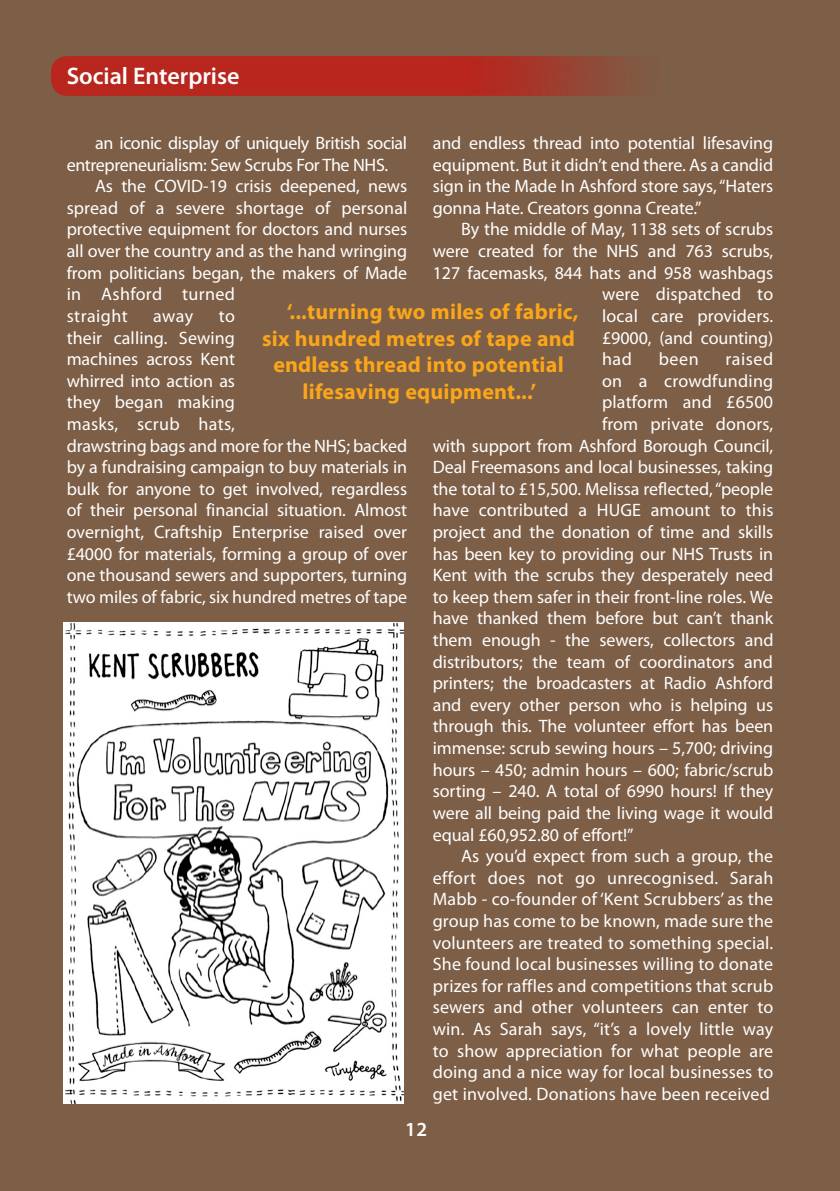
<style>
.page{position:relative;width:840px;height:1191px;background:#fff}
.page>*{position:absolute;margin:0;border:0;box-sizing:border-box;transform-origin:0 0}
.t1{font:600 24px "Myriad Pro";color:#fff}
.t2{font:700 22px "Myriad Pro";letter-spacing:.01em;color:#faa61a}
.t3{font:600 20px "Myriad Pro";color:#fff}
.t4{font:18px/21.6px "Myriad Pro";letter-spacing:-.005em;color:#fff}
.t5{font:18px "Myriad Pro";letter-spacing:.02em;color:#fff}
.t6{font:18px "Myriad Pro";letter-spacing:.015em;color:#fff}
</style>
<div class="page">
<div style="left:0;top:0;width:839px;height:1191px;background:#7d5e46"></div>
<img style="left:51px;top:56px;width:570px;height:40px">
<img style="left:63px;top:622px;width:340px;height:481px">
<h1 class="t1" style="left:67px;top:60px;width:174px">Social Enterprise</h1>
<p class="t4" style="left:67px;top:132px;width:342px;text-indent:28px">an iconic display of uniquely British social entrepreneurialism: Sew Scrubs For The NHS.</p>
<p class="t4" style="left:67px;top:175px;width:342px;text-indent:28px">As the COVID-19 crisis deepened, news spread of a severe shortage of personal protective equipment for doctors and nurses all over the country and as the hand wringing from politicians began, the makers of Made in Ashford turned<br>straight</p>
<p class="t4" style="left:432px;top:132px;width:342px;text-align:justify">and endless thread into potential lifesaving equipment. But it didn’t end there. As a candid sign in the Made In Ashford store says, “Haters gonna Hate. Creators gonna Create.”</p>
<p class="t4" style="left:461px;top:218px;width:313px">By the middle of May, 1138 sets of scrubs</p>
<p class="t4" style="left:432px;top:240px;width:342px">were created for the NHS and 763 scrubs,</p>
<p class="t4" style="left:432px;top:261px;width:342px">127 facemasks, 844 hats and 958 washbags</p>
<p class="t6" style="left:601px;top:283px;width:173px">were dispatched to</p>
<p class="t4" style="left:601px;top:305px;width:173px">local care providers.</p>
<p class="t4" style="left:601px;top:326px;width:173px">£9000, (and counting)</p>
<p class="t4" style="left:601px;top:348px;width:31px">had</p>
<p class="t4" style="left:658px;top:348px;width:41px">been</p>
<p class="t4" style="left:725px;top:348px;width:49px">raised</p>
<p class="t6" style="left:601px;top:369px;width:173px">on a crowdfunding</p>
<p class="t4" style="left:601px;top:391px;width:172px">platform and £6500</p>
<p class="t4" style="left:601px;top:413px;width:172px">from private donors,</p>
<p class="t4" style="left:432px;top:434px;width:342px">with support from Ashford Borough Council,</p>
<p class="t4" style="left:432px;top:456px;width:342px">Deal Freemasons and local businesses, taking</p>
<p class="t4" style="left:432px;top:477px;width:342px">the total to £15,500. Melissa reflected, “people</p>
<p class="t4" style="left:432px;top:499px;width:342px">have contributed a HUGE amount to this</p>
<p class="t4" style="left:432px;top:521px;width:342px">project and the donation of time and skills</p>
<p class="t4" style="left:432px;top:542px;width:342px">has been key to providing our NHS Trusts in</p>
<p class="t4" style="left:432px;top:564px;width:342px">Kent with the scrubs they desperately need</p>
<p class="t4" style="left:432px;top:585px;width:342px">to keep them safer in their front-line roles. We</p>
<p class="t4" style="left:432px;top:607px;width:342px">have thanked them before but can’t thank</p>
<p class="t4" style="left:432px;top:629px;width:342px">them enough - the sewers, collectors and</p>
<p class="t4" style="left:432px;top:650px;width:341px">distributors; the team of coordinators and</p>
<p class="t4" style="left:432px;top:672px;width:342px">printers; the broadcasters at Radio Ashford</p>
<p class="t4" style="left:432px;top:693px;width:342px">and every other person who is helping us</p>
<p class="t4" style="left:432px;top:715px;width:342px">through this. The volunteer effort has been</p>
<p class="t4" style="left:432px;top:737px;width:342px">immense: scrub sewing hours – 5,700; driving</p>
<p class="t4" style="left:432px;top:758px;width:342px">hours – 450; admin hours – 600; fabric/scrub</p>
<p class="t4" style="left:432px;top:780px;width:342px">sorting – 240. A total of 6990 hours! If they</p>
<p class="t4" style="left:432px;top:801px;width:342px">were all being paid the living wage it would</p>
<p class="t4" style="left:432px;top:823px;width:202px">equal £60,952.80 of effort!”</p>
<p class="t4" style="left:461px;top:845px;width:313px">As you’d expect from such a group, the</p>
<p class="t5" style="left:432px;top:866px;width:342px">effort does not go unrecognised. Sarah</p>
<p class="t4" style="left:432px;top:888px;width:342px">Mabb - co-founder of ‘Kent Scrubbers’ as the</p>
<p class="t4" style="left:432px;top:909px;width:342px">group has come to be known, made sure the</p>
<p class="t4" style="left:432px;top:931px;width:342px">volunteers are treated to something special.</p>
<p class="t4" style="left:432px;top:953px;width:342px">She found local businesses willing to donate</p>
<p class="t4" style="left:432px;top:974px;width:342px">prizes for raffles and competitions that scrub</p>
<p class="t4" style="left:432px;top:996px;width:342px">sewers and other volunteers can enter to</p>
<p class="t4" style="left:432px;top:1017px;width:342px">win. As Sarah says, “it’s a lovely little way</p>
<p class="t4" style="left:432px;top:1039px;width:342px">to show appreciation for what people are</p>
<p class="t4" style="left:432px;top:1061px;width:342px">doing and a nice way for local businesses to</p>
<p class="t4" style="left:432px;top:1082px;width:338px">get involved. Donations have been received</p>
<p class="t2" style="left:286px;top:297px;width:293px">‘...turning two miles of fabric,</p>
<p class="t2" style="left:262px;top:324px;width:314px">six hundred metres of tape and</p>
<p class="t2" style="left:273px;top:350px;width:292px">endless thread into potential</p>
<p class="t2" style="left:302px;top:377px;width:235px">lifesaving equipment...’</p>
<p class="t4" style="left:67px;top:305px;width:342px;text-indent:152px">to<br>their calling. Sewing<br>machines across Kent<br>whirred into action as<br>they began making<br>masks, scrub hats,<br>drawstring bags and more for the NHS; backed by a fundraising campaign to buy materials in bulk for anyone to get involved, regardless of their personal financial situation. Almost overnight, Craftship Enterprise raised over £4000 for materials, forming a group of over one thousand sewers and supporters, turning two miles of fabric, six hundred metres of tape</p>
<p class="t4" style="left:153px;top:305px;width:42px">away</p>
<p class="t3" style="left:405px;top:1116px;width:23px">12</p>
</div>
